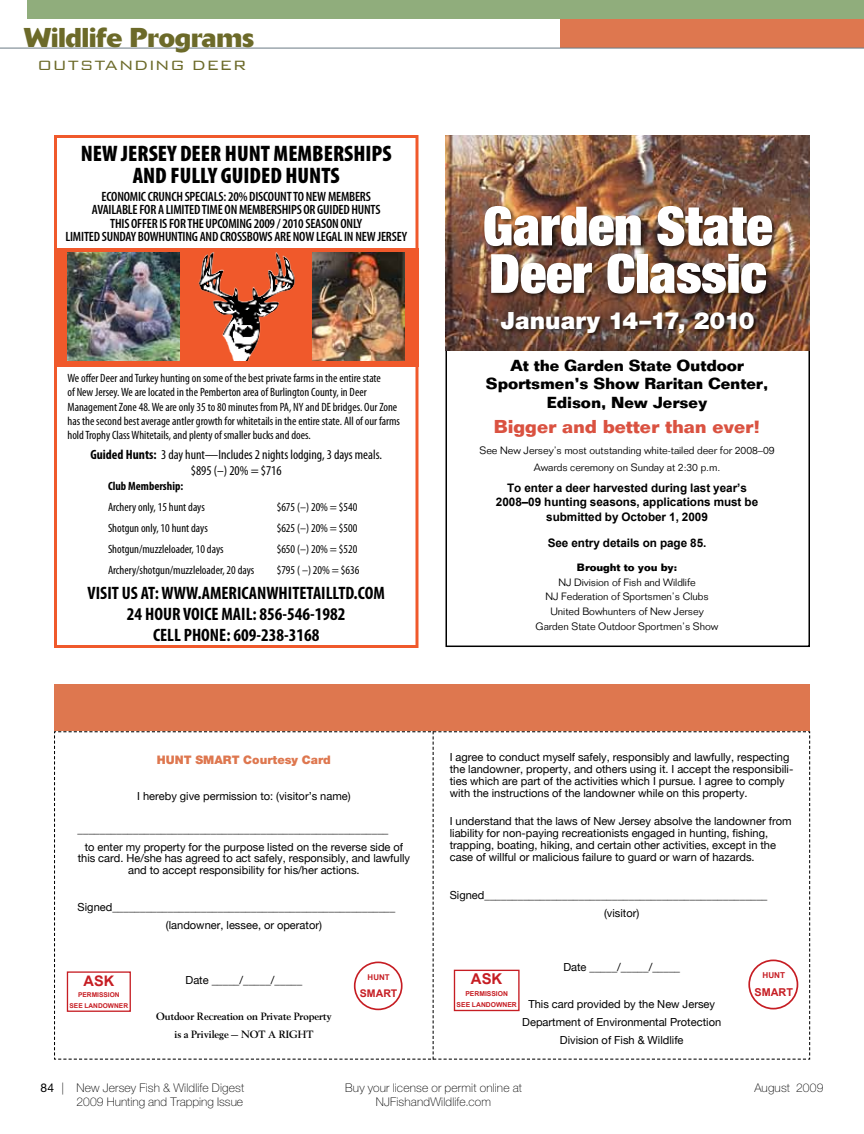
<style>
.page{position:relative;width:864px;height:1134px;background:#fff}
.page>*{position:absolute;margin:0;border:0;box-sizing:border-box;transform-origin:0 0}
.t1{font:900 expanded 54.15px/47.5px "Helvetica Neue";color:#fff}
.t2{font:700 27px "Delta";color:#6c6a29}
.t3{font:900 23.7px "Helvetica Neue";color:#fff}
.t4{font:900 condensed 22.5px/22.5px "Myriad Pro";color:#000;text-align:center}
.t5{font:700 18.3px "Folio";color:#da5241}
.t6{font:700 condensed 18px/21px "Myriad Pro";color:#000;text-align:center}
.t7{font:300 18px "Bank Gothic";letter-spacing:.025em;color:#6c6a29}
.t8{font:700 15.6px/18.3px "Folio";letter-spacing:-.005em;color:#000;text-align:center}
.t9{font:700 14.85px "Arial";color:#c61d23}
.t10{font:700 14.55px "Arial";color:#c61d23}
.t11{font:600 condensed 13.5px/13.5px "Myriad Pro";letter-spacing:-.015em;color:#000;text-align:center}
.t12{font:condensed 13.5px/16.2px "Myriad Pro";color:#000;text-align:center}
.t13{font:condensed 12px/14.4px "Myriad Pro";color:#000}
.t14{font:100 12px "Helvetica Neue";letter-spacing:.01em;color:#000}
.t15{font:700 condensed 12px "Myriad Pro";color:#000}
.t16{font:900 11.85px "Helvetica Neue";color:#de774f}
.t17{font:700 11.7px/13.6px "Arial";letter-spacing:-.005em;color:#000;text-align:center}
.t18{font:11.1px/12.1px "Helvetica Neue";color:#000}
.t19{font:11.1px/18px "Berling Bld";color:#000;text-align:center}
.t20{font:700 10.8px "Arial";color:#c61d23}
.t21{font:300 10.5px/14.5px "Folio";letter-spacing:-.005em;color:#000;text-align:center}
.t22{font:700 10.5px "Folio";color:#000}
.t23{font:700 10.5px "Arial";color:#c61d23}
.t24{font:700 8.1px "Arial";color:#c61d23}
.t25{font:700 7.95px "Arial";color:#c61d23}
.t26{font:700 6.75px/11.7px "Arial";color:#c61d23}
.t27{font:700 6.6px/11.4px "Arial";color:#c61d23}
.s1{font-weight:700}
.s2{font-weight:400}
</style>
<div class="page">
<div style="left:560px;top:13px;width:304px;height:35px;background:#de774f"></div>
<div style="left:28px;top:0;width:836px;height:19px;background:#90ad7c"></div>
<hr style="left:0;top:48px;width:864px;height:1px;background:#6b7b84">
<svg style="left:54px;top:731px;width:756px;height:329px"></svg>
<div style="left:748px;top:960px;width:50px;height:49px;border:2px solid #c61d23;border-radius:50%"></div>
<div style="left:454px;top:970px;width:66px;height:41px;border:1px solid #c61d23"></div>
<div style="left:354px;top:962px;width:49px;height:48px;border:2px solid #c61d23;border-radius:50%"></div>
<div style="left:67px;top:971px;width:64px;height:41px;border:1px solid #c61d23"></div>
<img style="left:446px;top:135px;width:364px;height:215px">
<div style="left:483px;top:203px;width:296px;height:136px;background:#000;opacity:.75"></div>
<div style="left:54px;top:685px;width:756px;height:46px;background:#de774f"></div>
<div style="left:54px;top:248px;width:364px;height:119px;background:#f0592b"></div>
<img style="left:312px;top:253px;width:93px;height:108px">
<img style="left:68px;top:253px;width:112px;height:108px">
<div style="left:54px;top:135px;width:364px;height:513px;border:3px solid #f0592b"></div>
<img style="left:198px;top:252px;width:97px;height:109px">
<h2 class="t2" style="left:24px;top:20px;width:232px">Wildlife Programs</h2>
<h3 class="t7" style="left:37px;top:51px;width:211px">Outstanding Deer</h3>
<h3 class="t4" style="left:81px;top:141px;width:312px">NEW JERSEY DEER HUNT MEMBERSHIPS<br>AND FULLY GUIDED HUNTS</h3>
<p class="t11" style="left:65px;top:189px;width:343px">ECONOMIC CRUNCH SPECIALS: 20% DISCOUNT TO NEW MEMBERS<br>AVAILABLE FOR A LIMITED TIME ON MEMBERSHIPS OR GUIDED HUNTS<br>THIS OFFER IS FOR THE UPCOMING 2009 / 2010 SEASON ONLY<br>LIMITED SUNDAY BOWHUNTING AND CROSSBOWS ARE NOW LEGAL IN NEW JERSEY</p>
<p class="t13" style="left:68px;top:370px;width:334px">We offer Deer and Turkey hunting on some of the best private farms in the entire state<br>of New Jersey. We are located in the Pemberton area of Burlington County, in Deer Management Zone 48. We are only 35 to 80 minutes from PA, NY and DE bridges. Our Zone has the second best average antler growth for whitetails in the entire state. All of our farms hold Trophy Class Whitetails, and plenty of smaller bucks and does.</p>
<p class="t12" style="left:90px;top:446px;width:293px"><span class="s1">Guided Hunts:</span> 3 day hunt—Includes 2 nights lodging, 3 days meals. $895 (–) 20% = $716</p>
<p class="t15" style="left:108px;top:479px;width:77px">Club Membership:</p>
<p class="t13" style="left:108px;top:500px;width:98px">Archery only, 15 hunt days</p>
<p class="t13" style="left:277px;top:500px;width:82px">$675 (–) 20% = $540</p>
<p class="t13" style="left:108px;top:521px;width:101px">Shotgun only, 10 hunt days</p>
<p class="t13" style="left:277px;top:521px;width:82px">$625 (–) 20% = $500</p>
<p class="t13" style="left:108px;top:542px;width:117px">Shotgun/muzzleloader, 10 days</p>
<p class="t13" style="left:277px;top:542px;width:82px">$650 (–) 20% = $520</p>
<p class="t13" style="left:108px;top:563px;width:148px">Archery/shotgun/muzzleloader, 20 days</p>
<p class="t13" style="left:277px;top:563px;width:84px">$795 ( –) 20% = $636</p>
<h3 class="t6" style="left:88px;top:582px;width:299px">VISIT US AT: WWW.AMERICANWHITETAILLTD.COM<br>24 HOUR VOICE MAIL: 856-546-1982<br>CELL PHONE: 609-238-3168</h3>
<h1 class="t1" style="left:483px;top:201px;width:291px">Garden State<br>Deer Classic</h1>
<h3 class="t3" style="left:501px;top:306px;width:256px">January 14–17, 2010</h3>
<h3 class="t8" style="left:486px;top:356px;width:284px">At the Garden State Outdoor<br>Sportsmen’s Show Raritan Center,<br>Edison, New Jersey</h3>
<h3 class="t5" style="left:494px;top:415px;width:268px">Bigger and better than ever!</h3>
<p class="t21" style="left:479px;top:442px;width:297px;line-height:17.1px">See New Jersey’s most outstanding white-tailed deer for 2008–09<br>Awards ceremony on Sunday at 2:30 p.m.</p>
<p class="t17" style="left:496px;top:482px;width:264px">To enter a deer harvested during last year’s<br>2008–09 hunting seasons, applications must be</p>
<p class="t17" style="left:546px;top:510px;width:163px">submitted by October 1, 2009</p>
<p class="t17" style="left:548px;top:536px;width:160px">See entry details on page 85.</p>
<p class="t22" style="left:577px;top:561px;width:102px">Brought to you by:</p>
<p class="t21" style="left:536px;top:575px;width:184px">NJ Division of Fish and Wildlife<br>NJ Federation of Sportsmen’s Clubs United Bowhunters of New Jersey Garden State Outdoor Sportmen’s Show</p>
<p class="t16" style="left:157px;top:753px;width:175px">HUNT SMART Courtesy Card</p>
<p class="t18" style="left:137px;top:789px;width:215px">I hereby give permission to: (visitor’s name)</p>
<p class="t18" style="left:85px;top:821px;width:320px;line-height:17.1px;text-indent:-7px">________________________________________________________<br>to enter my property for the purpose listed on the reverse side of</p>
<p class="t18" style="left:78px;top:852px;width:334px;text-align:center">this card. He/she has agreed to act safely, responsibly, and lawfully and to accept responsibility for his/her actions.</p>
<p class="t18" style="left:166px;top:898px;width:231px;line-height:18px;text-indent:-88px">Signed___________________________________________________ (landowner, lessee, or operator)</p>
<h3 class="t10" style="left:84px;top:971px;width:32px">ASK</h3>
<p class="t27" style="left:70px;top:989px;width:60px;text-indent:9px">Permission<br>SEE LANDOWNER</p>
<p class="t18" style="left:186px;top:973px;width:118px">Date _____/_____/_____</p>
<p class="t19" style="left:156px;top:1008px;width:177px">Outdoor Recreation on Private Property is a Privilege — NOT A RIGHT</p>
<p class="t25" style="left:368px;top:972px;width:23px">HUNT</p>
<p class="t23" style="left:360px;top:987px;width:39px">SMART</p>
<p class="t18" style="left:450px;top:750px;width:345px">I agree to conduct myself safely, responsibly and lawfully, respecting the landowner, property, and others using it. I accept the responsibili&shy;ties which are part of the activities which I pursue. I agree to comply with the instructions of the landowner while on this property.</p>
<p class="t18" style="left:450px;top:814px;width:343px">I understand that the laws of New Jersey absolve the landowner from liability for non-paying recreationists engaged in hunting, fishing, trapping, boating, hiking, and certain other activities, except in the case of willful or malicious failure to guard or warn of hazards.</p>
<p class="t18" style="left:604px;top:885px;width:165px;line-height:18.1px;text-indent:-154px">Signed___________________________________________________ (visitor)</p>
<p class="t18" style="left:563px;top:961px;width:118px">Date _____/_____/_____</p>
<p class="t18" style="left:522px;top:995px;width:200px;line-height:18.1px;text-align:center">This card provided by the New Jersey<br>Department of Environmental Protection<br>Division of Fish &amp; Wildlife</p>
<h3 class="t9" style="left:471px;top:969px;width:33px">ASK</h3>
<p class="t26" style="left:457px;top:988px;width:62px;text-indent:9px">Permission<br>SEE LANDOWNER</p>
<p class="t24" style="left:762px;top:970px;width:24px">HUNT</p>
<p class="t20" style="left:755px;top:985px;width:40px">SMART</p>
<p class="t14" style="left:40px;top:1081px;width:205px"><span class="s2">84</span> | New Jersey Fish &amp; Wildlife Digest</p>
<p class="t14" style="left:345px;top:1081px;width:178px">Buy your license or permit online at</p>
<p class="t14" style="left:754px;top:1081px;width:71px">August 2009</p>
<p class="t14" style="left:76px;top:1095px;width:168px">2009 Hunting and Trapping Issue</p>
<p class="t14" style="left:376px;top:1095px;width:117px">NJFishandWildlife.com</p>
</div>
